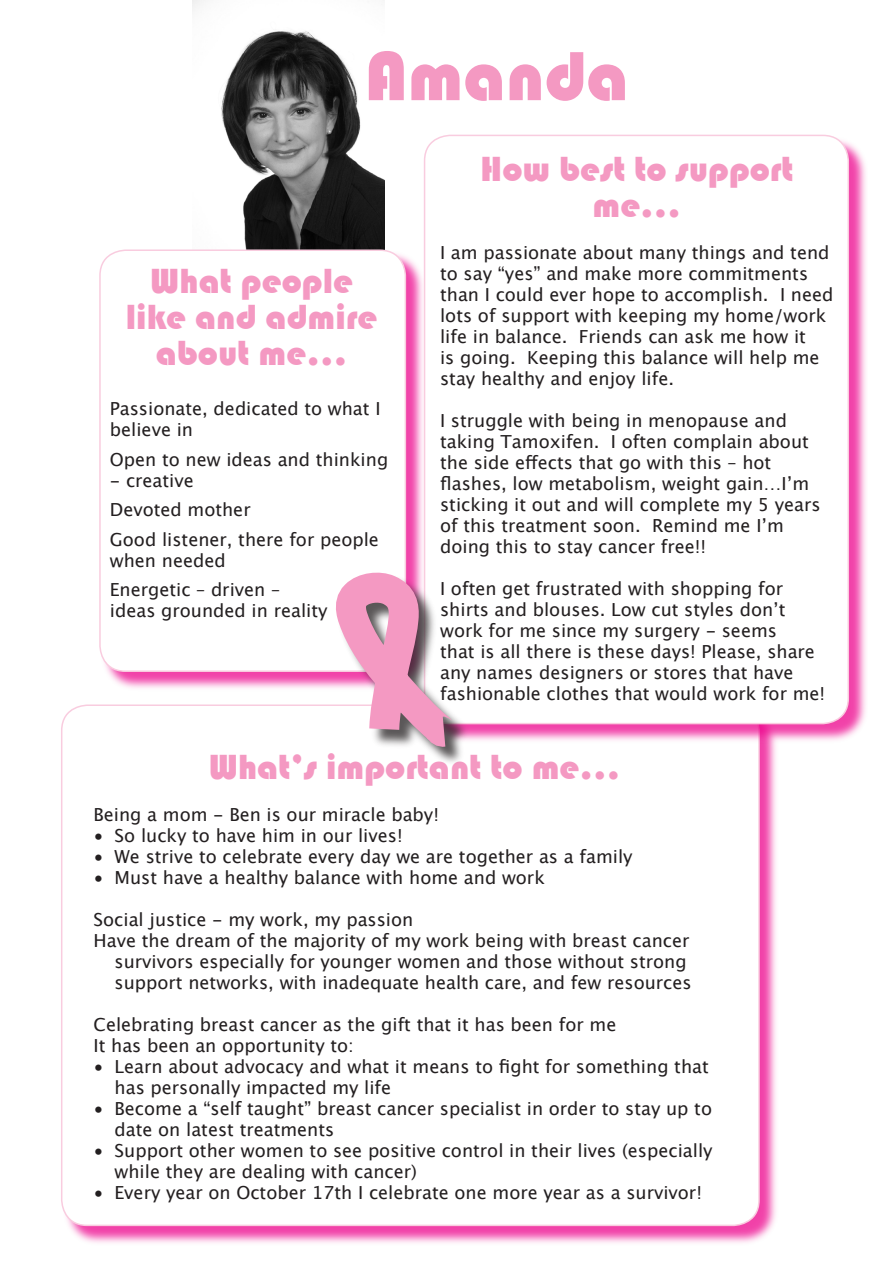
<style>
.page{position:relative;width:893px;height:1263px;background:#fff}
.page>*{position:absolute;margin:0;border:0;box-sizing:border-box;transform-origin:0 0}
.t1{font:72px "Bauhaus 93";color:#f499c2}
.t2{font:36px/36px "Bauhaus 93";color:#f499c2;text-align:center}
.text{font:18px/21px "Lucida Grande";color:#231f20}
.bullets{font:18px/21px "Lucida Grande";color:#231f20}
</style>
<div class="page">
<img style="left:193px;top:0;width:192px;height:249px">
<div style="left:101px;top:251px;width:325px;height:441px;background:#ed028c;opacity:.75"></div>
<div style="left:100px;top:250px;width:305px;height:421px;background:#fff;border-radius:26px"></div>
<div style="left:99px;top:249px;width:307px;height:423px;border:2px solid #f9ccdf;border-radius:26px"></div>
<div style="left:62px;top:706px;width:718px;height:540px;background:#ed028c;opacity:.75"></div>
<div style="left:62px;top:705px;width:697px;height:520px;background:#fff;border-radius:26px"></div>
<div style="left:425px;top:136px;width:443px;height:609px;background:#ed028c;opacity:.75"></div>
<div style="left:425px;top:135px;width:423px;height:589px;background:#fff;border-radius:26px"></div>
<div style="left:424px;top:135px;width:425px;height:589px;border:2px solid #f9ccdf;border-radius:26px"></div>
<svg style="left:313px;top:545px;width:165px;height:215px"></svg>
<p class="t1" style="left:365px;top:35px;width:265px">Amanda</p>
<p class="t2" style="left:126px;top:263px;width:253px">What people like and admire about me…</p>
<p class="text" style="left:110px;top:398px;width:272px">Passionate, dedicated to what I believe in</p>
<p class="text" style="left:110px;top:449px;width:280px">Open to new ideas and thinking</p>
<p class="text" style="left:110px;top:470px;width:85px">- creative</p>
<p class="text" style="left:110px;top:499px;width:142px">Devoted mother</p>
<p class="text" style="left:110px;top:529px;width:271px">Good listener, there for people when needed</p>
<p class="text" style="left:110px;top:579px;width:219px">Energetic – driven – ideas grounded in reality</p>
<p class="t2" style="left:480px;top:151px;width:315px">How best to support me…</p>
<p class="text" style="left:440px;top:242px;width:395px">I am passionate about many things and tend to say “yes” and make more commitments than I could ever hope to accomplish. I need lots of support with keeping my home/work life in balance. Friends can ask me how it<br>is going. Keeping this balance will help me stay healthy and enjoy life.</p>
<p class="text" style="left:440px;top:410px;width:382px">I struggle with being in menopause and taking Tamoxifen. I often complain about the side effects that go with this – hot flashes, low metabolism, weight gain…I’m sticking it out and will complete my 5 years of this treatment soon. Remind me I’m doing this to stay cancer free!!</p>
<p class="text" style="left:440px;top:578px;width:387px">I often get frustrated with shopping for shirts and blouses. Low cut styles don’t work for me since my surgery - seems<br>that is all there is these days! Please, share any names designers or stores that have fashionable clothes that would work for me!</p>
<p class="t2" style="left:209px;top:750px;width:413px">What’s important to me…</p>
<p class="bullets" style="left:94px;top:805px;width:347px">Being a mom - Ben is our miracle baby!</p>
<p class="bullets" style="left:94px;top:826px;width:311px">• So lucky to have him in our lives!</p>
<p class="bullets" style="left:94px;top:847px;width:541px">• We strive to celebrate every day we are together as a family</p>
<p class="bullets" style="left:94px;top:868px;width:453px">• Must have a healthy balance with home and work</p>
<p class="bullets" style="left:94px;top:910px;width:321px">Social justice - my work, my passion</p>
<p class="bullets" style="left:115px;top:931px;width:579px;text-indent:-21px">Have the dream of the majority of my work being with breast cancer survivors especially for younger women and those without strong support networks, with inadequate health care, and few resources</p>
<p class="bullets" style="left:94px;top:1015px;width:524px">Celebrating breast cancer as the gift that it has been for me</p>
<p class="bullets" style="left:94px;top:1036px;width:262px">It has been an opportunity to:</p>
<p class="bullets" style="left:115px;top:1057px;width:596px;text-indent:-21px">• Learn about advocacy and what it means to fight for something that has personally impacted my life</p>
<p class="bullets" style="left:115px;top:1099px;width:599px;text-indent:-21px">• Become a “self taught” breast cancer specialist in order to stay up to date on latest treatments</p>
<p class="bullets" style="left:115px;top:1141px;width:600px;text-indent:-21px">• Support other women to see positive control in their lives (especially while they are dealing with cancer)</p>
<p class="bullets" style="left:94px;top:1183px;width:610px">• Every year on October 17th I celebrate one more year as a survivor!</p>
</div>
